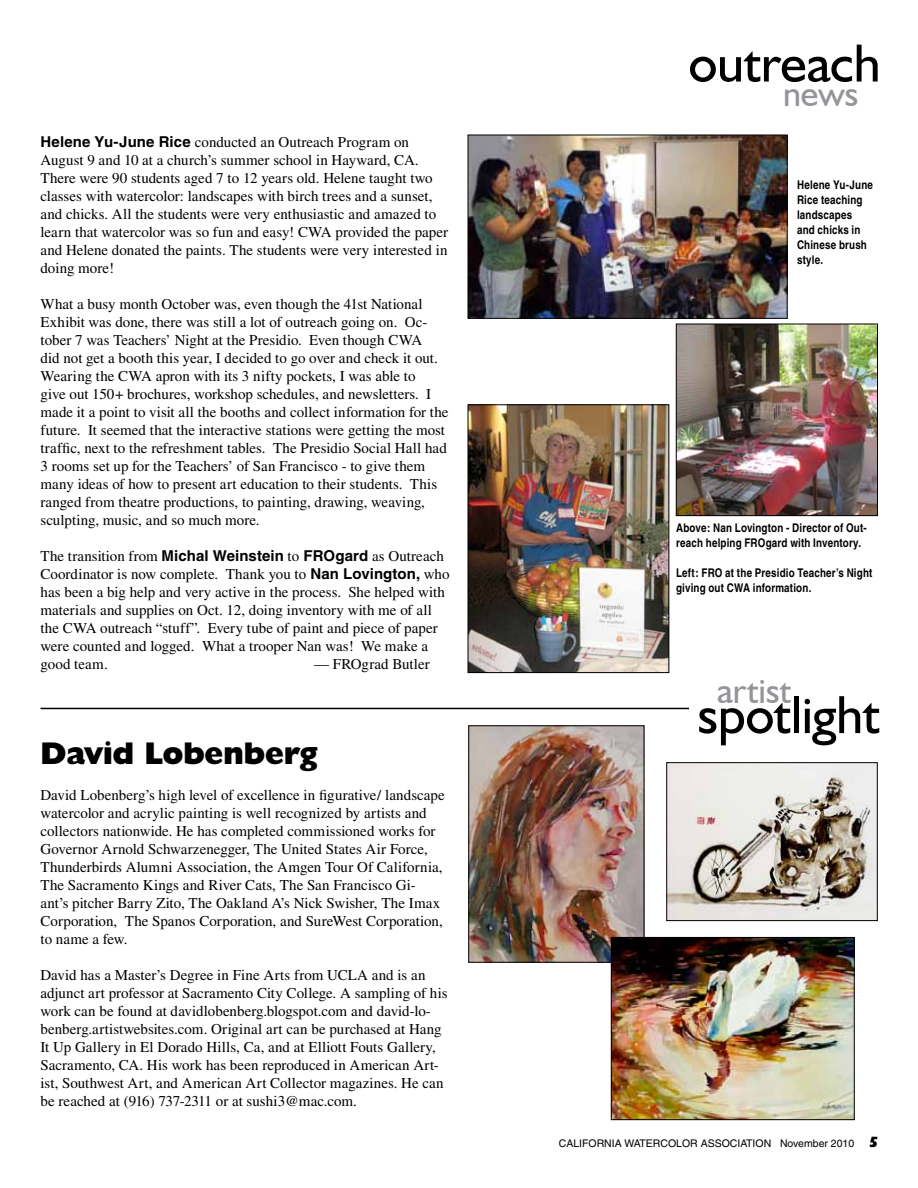
<style>
.page{position:relative;width:918px;height:1188px;background:#fff}
.page>*{position:absolute;margin:0;border:0;box-sizing:border-box;transform-origin:0 0}
.t1{font:54px "Humanist 521 BT";letter-spacing:-.005em;color:#000}
.t2{font:36px "Humanist 521 BT";color:#939598}
.t3{font:800 31.5px "Humanist 521 BT";color:#000}
.t4{font:15px/18px "Times";color:#000}
.t5{font:700 condensed 12px/15px "Helvetica";letter-spacing:.015em;color:#000}
.t6{font:10.5px "Helvetica";color:#000}
.s1{font-family:"Helvetica";font-weight:700}
.s2{font-family:"Humanist 521 BT";font-weight:800;font-size:15px}
</style>
<div class="page">
<img style="left:470px;top:137px;width:315px;height:179px">
<div style="left:468px;top:135px;width:319px;height:183px;border:1px solid #000"></div>
<img style="left:678px;top:326px;width:198px;height:188px">
<div style="left:676px;top:324px;width:202px;height:192px;border:1px solid #000"></div>
<img style="left:470px;top:407px;width:197px;height:264px">
<div style="left:468px;top:405px;width:201px;height:268px;border:1px solid #000"></div>
<hr style="left:40px;top:708px;width:649px;height:1px;background:#000">
<img style="left:669px;top:764px;width:207px;height:155px">
<div style="left:667px;top:762px;width:211px;height:159px;border:1px solid #000"></div>
<img style="left:471px;top:728px;width:171px;height:232px">
<img style="left:613px;top:939px;width:239px;height:179px">
<div style="left:611px;top:937px;width:243px;height:183px;border:1px solid #000"></div>
<p class="t4" style="left:40px;top:133px;width:409px"><span class="s1">Helene Yu-June Rice</span> conducted an Outreach Program on August 9 and 10 at a church’s summer school in Hayward, CA.<br>There were 90 students aged 7 to 12 years old. Helene taught two classes with watercolor: landscapes with birch trees and a sunset, and chicks. All the students were very enthusiastic and amazed to learn that watercolor was so fun and easy! CWA provided the paper and Helene donated the paints. The students were very interested in doing more!</p>
<p class="t4" style="left:40px;top:295px;width:410px">What a busy month October was, even though the 41st National Exhibit was done, there was still a lot of outreach going on. Oc&shy;tober 7 was Teachers’ Night at the Presidio. Even though CWA<br>did not get a booth this year, I decided to go over and check it out.<br>Wearing the CWA apron with its 3 nifty pockets, I was able to<br>give out 150+ brochures, workshop schedules, and newsletters. I made it a point to visit all the booths and collect information for the future. It seemed that the interactive stations were getting the most traffic, next to the refreshment tables. The Presidio Social Hall had 3 rooms set up for the Teachers’ of San Francisco - to give them many ideas of how to present art education to their students. This ranged from theatre productions, to painting, drawing, weaving, sculpting, music, and so much more.</p>
<p class="t4" style="left:40px;top:547px;width:411px">The transition from <span class="s1">Michal Weinstein</span> to <span class="s1">FROgard</span> as Outreach Coordinator is now complete. Thank you to <span class="s1">Nan Lovington,</span> who has been a big help and very active in the process. She helped with materials and supplies on Oct. 12, doing inventory with me of all the CWA outreach “stuff”. Every tube of paint and piece of paper were counted and logged. What a trooper Nan was! We make a good team.</p>
<p class="t4" style="left:314px;top:655px;width:117px">— FROgrad Butler</p>
<h3 class="t3" style="left:40px;top:734px;width:279px">David Lobenberg</h3>
<p class="t4" style="left:40px;top:786px;width:406px">David Lobenberg’s high level of excellence in figurative/ landscape watercolor and acrylic painting is well recognized by artists and collectors nationwide. He has completed commissioned works for Governor Arnold Schwarzenegger, The United States Air Force, Thunderbirds Alumni Association, the Amgen Tour Of California, The Sacramento Kings and River Cats, The San Francisco Gi&shy;ant’s pitcher Barry Zito, The Oakland A’s Nick Swisher, The Imax Corporation, The Spanos Corporation, and SureWest Corporation, to name a few.</p>
<p class="t4" style="left:40px;top:966px;width:409px">David has a Master’s Degree in Fine Arts from UCLA and is an adjunct art professor at Sacramento City College. A sampling of his work can be found at davidlobenberg.blogspot.com and david-lo&shy;benberg.artistwebsites.com. Original art can be purchased at Hang It Up Gallery in El Dorado Hills, Ca, and at Elliott Fouts Gallery, Sacramento, CA. His work has been reproduced in American Art&shy;ist, Southwest Art, and American Art Collector magazines. He can be reached at (916) 737-2311 or at sushi3@mac.com.</p>
<h1 class="t1" style="left:688px;top:30px;width:194px">outreach</h1>
<h2 class="t2" style="left:783px;top:72px;width:77px">news</h2>
<p class="t5" style="left:797px;top:177px;width:78px">Helene Yu-June<br>Rice teaching landscapes and chicks in<br>Chinese brush style.</p>
<p class="t5" style="left:676px;top:520px;width:192px">Above: Nan Lovington - Director of Out&shy;reach helping FROgard with Inventory.</p>
<p class="t5" style="left:676px;top:565px;width:198px">Left: FRO at the Presidio Teacher’s Night giving out CWA information.</p>
<h2 class="t2" style="left:717px;top:669px;width:76px">artist</h2>
<h1 class="t1" style="left:698px;top:681px;width:184px">spotlight</h1>
<p class="t6" style="left:559px;top:1138px;width:321px">CALIFORNIA WATERCOLOR ASSOCIATION November 2010 <span class="s2">5</span></p>
</div>
